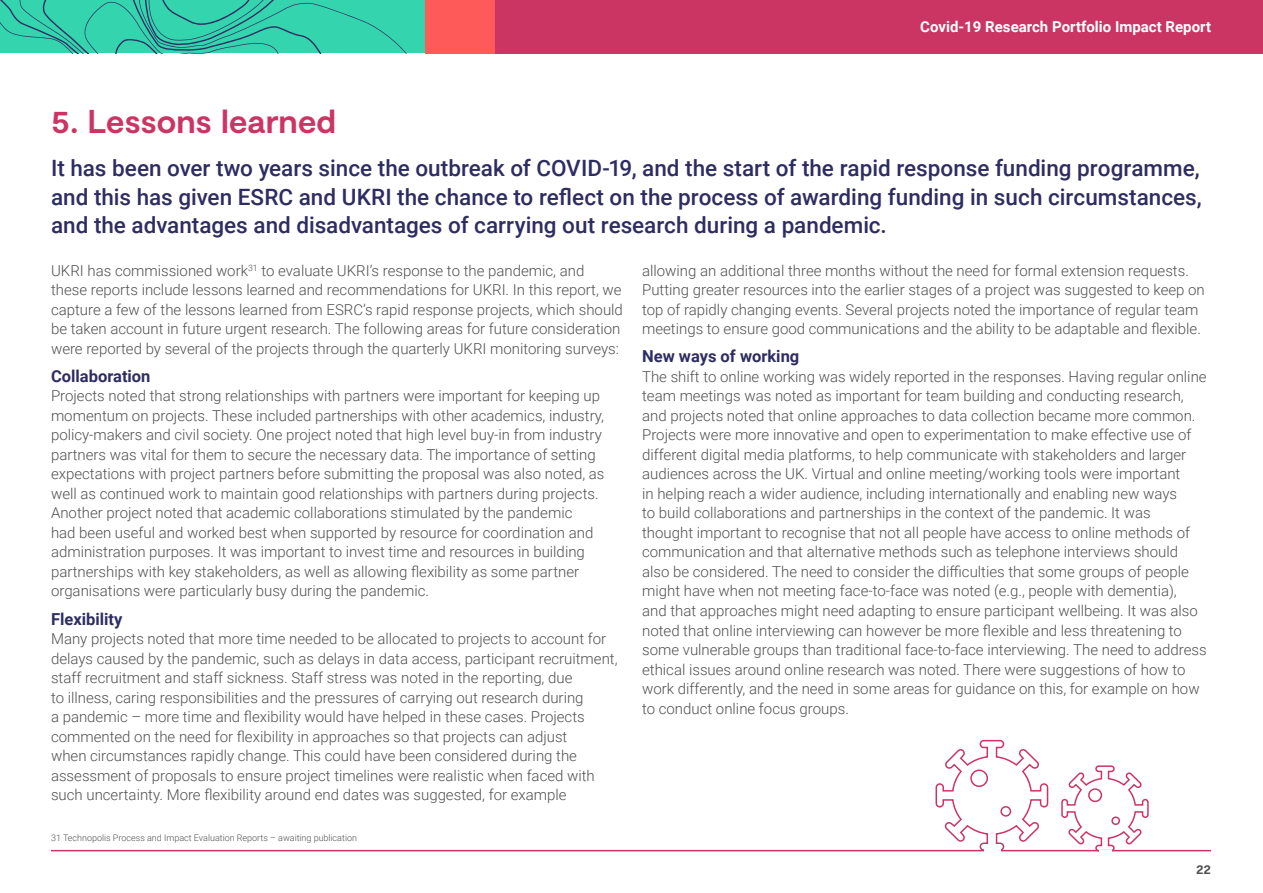
<style>
.page{position:relative;width:1263px;height:893px;background:#fff}
.page>*{position:absolute;margin:0;border:0;box-sizing:border-box;transform-origin:0 0}
.main_heading{font:700 33px "Moderat";letter-spacing:-.01em;color:#cb3564}
.Intro_para{font:500 22.5px/28.5px "Roboto";color:#2e2d62;text-align:justify}
.sub_head{font:700 16.5px "Roboto";color:#2e2d62}
.table_text{font:300 15px/19.5px "Roboto";color:#505050}
.t1{font:700 15px "Roboto";color:#fff}
.t2{font:700 13.5px "Moderat";color:#505050}
.ref{font:300 9px "Roboto";color:#505050}
</style>
<div class="page">
<div style="left:478px;top:0;width:785px;height:53px;background:#cb3564"></div>
<svg style="left:0;top:0;width:425px;height:53px;background:#33c8a8"></svg>
<hr style="left:51px;top:850px;width:1160px;height:1px;background:#cb3564">
<div style="left:425px;top:0;width:69px;height:53px;background:#ff5a5a"></div>
<svg style="left:935px;top:739px;width:114px;height:113px"></svg>
<div style="left:984px;top:848px;width:16px;height:5px;background:#fdfdfd"></div>
<svg style="left:1060px;top:765px;width:89px;height:87px"></svg>
<h1 class="main_heading" style="left:51px;top:102px;width:287px">5. Lessons learned</h1>
<p class="t1" style="left:920px;top:16px;width:292px">Covid-19 Research Portfolio Impact Report</p>
<p class="Intro_para" style="left:51px;top:153px;width:1152px">It has been over two years since the outbreak of COVID-19, and the start of the rapid response funding programme, and this has given ESRC and UKRI the chance to reflect on the process of awarding funding in such circumstances, and the advantages and disadvantages of carrying out research during a pandemic.</p>
<p class="table_text" style="left:51px;top:260px;width:573px">UKRI has commissioned work<sup>31</sup> to evaluate UKRI’s response to the pandemic, and these reports include lessons learned and recommendations for UKRI. In this report, we capture a few of the lessons learned from ESRC’s rapid response projects, which should be taken account in future urgent research. The following areas for future consideration were reported by several of the projects through the quarterly UKRI monitoring surveys:</p>
<h2 class="sub_head" style="left:51px;top:365px;width:101px">Collaboration</h2>
<p class="table_text" style="left:51px;top:386px;width:555px">Projects noted that strong relationships with partners were important for keeping up momentum on projects. These included partnerships with other academics, industry, policy-makers and civil society. One project noted that high level buy-in from industry partners was vital for them to secure the necessary data. The importance of setting expectations with project partners before submitting the proposal was also noted, as well as continued work to maintain good relationships with partners during projects.<br>Another project noted that academic collaborations stimulated by the pandemic<br>had been useful and worked best when supported by resource for coordination and administration purposes. It was important to invest time and resources in building partnerships with key stakeholders, as well as allowing flexibility as some partner organisations were particularly busy during the pandemic.</p>
<h2 class="sub_head" style="left:51px;top:607px;width:73px">Flexibility</h2>
<p class="table_text" style="left:51px;top:628px;width:568px">Many projects noted that more time needed to be allocated to projects to account for delays caused by the pandemic, such as delays in data access, participant recruitment, staff recruitment and staff sickness. Staff stress was noted in the reporting, due<br>to illness, caring responsibilities and the pressures of carrying out research during<br>a pandemic – more time and flexibility would have helped in these cases. Projects commented on the need for flexibility in approaches so that projects can adjust<br>when circumstances rapidly change. This could have been considered during the assessment of proposals to ensure project timelines were realistic when faced with such uncertainty. More flexibility around end dates was suggested, for example</p>
<p class="ref" style="left:51px;top:832px;width:307px">31 Technopolis Process and Impact Evaluation Reports – awaiting publication</p>
<p class="table_text" style="left:642px;top:260px;width:564px">allowing an additional three months without the need for formal extension requests.<br>Putting greater resources into the earlier stages of a project was suggested to keep on top of rapidly changing events. Several projects noted the importance of regular team meetings to ensure good communications and the ability to be adaptable and flexible.</p>
<h2 class="sub_head" style="left:642px;top:345px;width:159px">New ways of working</h2>
<p class="table_text" style="left:642px;top:366px;width:566px">The shift to online working was widely reported in the responses. Having regular online team meetings was noted as important for team building and conducting research, and projects noted that online approaches to data collection became more common.<br>Projects were more innovative and open to experimentation to make effective use of different digital media platforms, to help communicate with stakeholders and larger audiences across the UK. Virtual and online meeting/working tools were important<br>in helping reach a wider audience, including internationally and enabling new ways<br>to build collaborations and partnerships in the context of the pandemic. It was<br>thought important to recognise that not all people have access to online methods of communication and that alternative methods such as telephone interviews should also be considered. The need to consider the difficulties that some groups of people might have when not meeting face-to-face was noted (e.g., people with dementia),<br>and that approaches might need adapting to ensure participant wellbeing. It was also noted that online interviewing can however be more flexible and less threatening to some vulnerable groups than traditional face-to-face interviewing. The need to address ethical issues around online research was noted. There were suggestions of how to work differently, and the need in some areas for guidance on this, for example on how to conduct online focus groups.</p>
<p class="t2" style="left:1196px;top:861px;width:17px">22</p>
</div>
